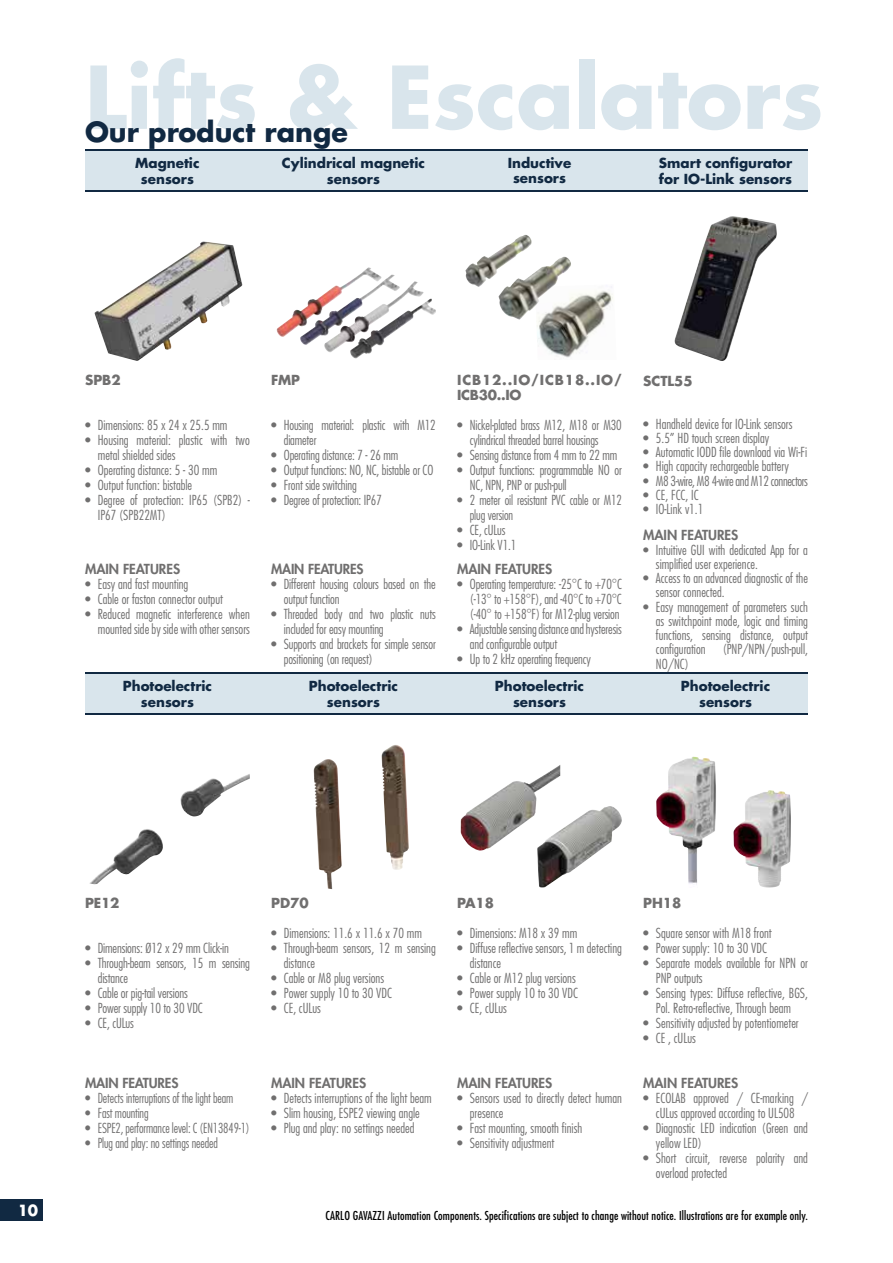
<style>
.page{position:relative;width:893px;height:1263px;background:#fff}
.page>*{position:absolute;margin:0;border:0;box-sizing:border-box;transform-origin:0 0}
.t1{font:700 84px "Futura Std";color:#d9e5ec}
.t2{font:700 27px "Futura Std";color:#112942}
.t3{font:700 15px "Futura Std";color:#fff}
.t4{font:300 condensed 13.5px/15px "Futura Std";color:#706f6f}
.t5{font:700 13.5px/16.2px "Futura Std";color:#112942;text-align:center}
.t6{font:300 condensed 13.5px "Futura Std";color:#706f6f;scale:.95 1}
.t7{font:800 13.5px "Futura Std";color:#706f6f}
.t8{font:300 condensed 13.5px "Futura Std";letter-spacing:-.03em;color:#706f6f}
.t9{font:700 13.5px "Futura Std";color:#706f6f}
.t10{font:700 13.5px/15px "Futura Std";letter-spacing:.06em;color:#706f6f}
.t11{font:condensed 12px "Futura Std";letter-spacing:.01em;color:#000}
</style>
<div class="page">
<div style="left:85px;top:149px;width:723px;height:42px;background:#d9e5ec"></div>
<hr style="left:85px;top:149px;width:723px;height:1px;background:#112942">
<hr style="left:85px;top:190px;width:723px;height:1px;background:#112942">
<div style="left:85px;top:672px;width:723px;height:42px;background:#d9e5ec"></div>
<hr style="left:85px;top:713px;width:723px;height:1px;background:#112942">
<hr style="left:85px;top:672px;width:723px;height:1px;background:#112942">
<div style="left:0;top:1199px;width:43px;height:21px;background:#112942"></div>
<img style="left:94px;top:241px;width:149px;height:120px">
<img style="left:89px;top:774px;width:161px;height:111px">
<img style="left:314px;top:759px;width:28px;height:130px">
<img style="left:382px;top:745px;width:27px;height:125px">
<img style="left:461px;top:765px;width:99px;height:86px">
<img style="left:537px;top:806px;width:85px;height:81px">
<img style="left:733px;top:791px;width:58px;height:97px">
<img style="left:656px;top:757px;width:60px;height:127px">
<img style="left:537px;top:286px;width:76px;height:72px">
<img style="left:498px;top:257px;width:73px;height:63px">
<img style="left:465px;top:235px;width:68px;height:52px">
<img style="left:674px;top:216px;width:103px;height:145px">
<h1 class="t1" style="left:85px;top:41px;width:740px">Lifts &amp; Escalators</h1>
<h2 class="t2" style="left:85px;top:114px;width:264px">Our product range</h2>
<p class="t5" style="left:135px;top:154px;width:66px">Magnetic sensors</p>
<p class="t5" style="left:282px;top:154px;width:144px">Cylindrical magnetic sensors</p>
<p class="t5" style="left:508px;top:155px;width:65px;line-height:15px">Inductive sensors</p>
<p class="t5" style="left:659px;top:155px;width:135px;text-align:left">Smart configurator for IO-Link sensors</p>
<p class="t9" style="left:85px;top:371px;width:37px">SPB2</p>
<p class="t4" style="left:85px;top:418px;width:144px">• Dimensions: 85 x 24 x 25.5 mm</p>
<p class="t4" style="left:98px;top:433px;width:154px;text-indent:-13px">• Housing material: plastic with two metal shielded sides</p>
<p class="t4" style="left:85px;top:463px;width:134px">• Operating distance: 5 - 30 mm</p>
<p class="t4" style="left:85px;top:478px;width:109px">• Output function: bistable</p>
<p class="t4" style="left:98px;top:493px;width:153px;text-indent:-13px">• Degree of protection: IP65 (SPB2) -<br>IP67 (SPB22MT)</p>
<p class="t7" style="left:85px;top:561px;width:97px">MAIN FEATURES</p>
<p class="t4" style="left:85px;top:577px;width:105px">• Easy and fast mounting</p>
<p class="t4" style="left:85px;top:592px;width:139px">• Cable or faston connector output</p>
<p class="t4" style="left:85px;top:607px;width:166px;text-align:right">• Reduced magnetic interference when mounted side by side with other sensors</p>
<p class="t5" style="left:123px;top:678px;width:91px">Photoelectric sensors</p>
<p class="t9" style="left:271px;top:371px;width:30px">FMP</p>
<p class="t4" style="left:284px;top:418px;width:154px;text-indent:-13px">• Housing material: plastic with M12 diameter</p>
<p class="t4" style="left:271px;top:448px;width:129px">• Operating distance: 7 - 26 mm</p>
<p class="t4" style="left:271px;top:463px;width:164px">• Output functions: NO, NC, bistable or CO</p>
<p class="t4" style="left:271px;top:478px;width:87px">• Front side switching</p>
<p class="t4" style="left:271px;top:493px;width:112px">• Degree of protection: IP67</p>
<p class="t7" style="left:271px;top:561px;width:94px">MAIN FEATURES</p>
<p class="t4" style="left:284px;top:577px;width:154px;text-indent:-13px">• Different housing colours based on the output function</p>
<p class="t4" style="left:284px;top:607px;width:154px;text-indent:-13px">• Threaded body and two plastic nuts included for easy mounting</p>
<p class="t4" style="left:284px;top:637px;width:154px;text-indent:-13px">• Supports and brackets for simple sensor positioning (on request)</p>
<p class="t5" style="left:309px;top:677px;width:91px">Photoelectric sensors</p>
<p class="t10" style="left:457px;top:373px;width:166px">ICB12..IO/ICB18..IO/<br>ICB30..IO</p>
<p class="t4" style="left:470px;top:418px;width:153px;text-indent:-13px">• Nickel-plated brass M12, M18 or M30 cylindrical threaded barrel housings</p>
<p class="t4" style="left:457px;top:448px;width:162px">• Sensing distance from 4 mm to 22 mm</p>
<p class="t4" style="left:470px;top:463px;width:154px;text-indent:-13px">• Output functions: programmable NO or<br>NC, NPN, PNP or push-pull</p>
<p class="t4" style="left:470px;top:493px;width:153px;text-indent:-13px">• 2 meter oil resistant PVC cable or M12 plug version</p>
<p class="t4" style="left:457px;top:523px;width:50px">• CE, cULus</p>
<p class="t4" style="left:457px;top:538px;width:61px">• IO-Link V1.1</p>
<p class="t7" style="left:457px;top:561px;width:97px">MAIN FEATURES</p>
<p class="t4" style="left:470px;top:577px;width:154px;text-align:justify;text-indent:-13px">• Operating temperature: -25°C to +70°C (-13° to +158°F), and -40°C to +70°C (-40° to +158°F) for M12-plug version</p>
<p class="t4" style="left:470px;top:622px;width:154px;text-indent:-13px">• Adjustable sensing distance and hysteresis and configurable output</p>
<p class="t4" style="left:457px;top:652px;width:135px">• Up to 2 kHz operating frequency</p>
<p class="t5" style="left:495px;top:677px;width:91px">Photoelectric sensors</p>
<p class="t9" style="left:643px;top:372px;width:51px">SCTL55</p>
<p class="t4" style="left:643px;top:416px;width:151px">• Handheld device for IO-Link sensors</p>
<p class="t4" style="left:643px;top:430px;width:128px">• 5.5” HD touch screen display</p>
<p class="t4" style="left:643px;top:445px;width:166px">• Automatic IODD file download via Wi-Fi</p>
<p class="t4" style="left:643px;top:459px;width:147px">• High capacity rechargeable battery</p>
<p class="t8" style="left:643px;top:473px;width:166px">• M8 3-wire, M8 4-wire and M12 connectors</p>
<p class="t4" style="left:643px;top:487px;width:57px">• CE, FCC, IC</p>
<p class="t4" style="left:643px;top:502px;width:62px">• IO-Link v1.1</p>
<p class="t7" style="left:643px;top:527px;width:97px">MAIN FEATURES</p>
<p class="t4" style="left:656px;top:542px;width:154px;line-height:14.2px;text-indent:-13px">• Intuitive GUI with dedicated App for a simplified user experience.</p>
<p class="t4" style="left:656px;top:571px;width:154px;line-height:14.2px;text-indent:-13px">• Access to an advanced diagnostic of the sensor connected.</p>
<p class="t4" style="left:656px;top:599px;width:153px;line-height:14.2px;text-align:justify;text-indent:-13px">• Easy management of parameters such as switchpoint mode, logic and timing functions, sensing distance, output configuration</p>
<p class="t4" style="left:723px;top:642px;width:87px">(PNP/NPN/push-pull,</p>
<p class="t4" style="left:656px;top:656px;width:35px">NO/NC)</p>
<p class="t5" style="left:681px;top:677px;width:91px">Photoelectric sensors</p>
<p class="t3" style="left:18px;top:1200px;width:22px">10</p>
<p class="t9" style="left:85px;top:894px;width:36px">PE12</p>
<p class="t4" style="left:85px;top:940px;width:145px">• Dimensions: Ø12 x 29 mm Click-in</p>
<p class="t4" style="left:98px;top:955px;width:154px;text-indent:-13px">• Through-beam sensors, 15 m sensing distance</p>
<p class="t4" style="left:85px;top:985px;width:104px">• Cable or pig-tail versions</p>
<p class="t4" style="left:85px;top:1000px;width:119px">• Power supply 10 to 30 VDC</p>
<p class="t4" style="left:85px;top:1015px;width:50px">• CE, cULus</p>
<p class="t7" style="left:85px;top:1074px;width:95px">MAIN FEATURES</p>
<p class="t6" style="left:85px;top:1090px;width:158px">• Detects interruptions of the light beam</p>
<p class="t6" style="left:85px;top:1105px;width:68px">• Fast mounting</p>
<p class="t6" style="left:85px;top:1120px;width:175px">• ESPE2, performance level: C (EN13849-1)</p>
<p class="t6" style="left:85px;top:1135px;width:141px">• Plug and play: no settings needed</p>
<p class="t9" style="left:271px;top:894px;width:39px">PD70</p>
<p class="t4" style="left:271px;top:926px;width:152px">• Dimensions: 11.6 x 11.6 x 70 mm</p>
<p class="t4" style="left:284px;top:941px;width:154px;text-indent:-13px">• Through-beam sensors, 12 m sensing distance</p>
<p class="t4" style="left:271px;top:971px;width:115px">• Cable or M8 plug versions</p>
<p class="t4" style="left:271px;top:986px;width:122px">• Power supply 10 to 30 VDC</p>
<p class="t4" style="left:271px;top:1001px;width:51px">• CE, cULus</p>
<p class="t7" style="left:271px;top:1075px;width:97px">MAIN FEATURES</p>
<p class="t4" style="left:271px;top:1091px;width:162px">• Detects interruptions of the light beam</p>
<p class="t4" style="left:271px;top:1106px;width:150px">• Slim housing, ESPE2 viewing angle</p>
<p class="t4" style="left:271px;top:1121px;width:145px">• Plug and play: no settings needed</p>
<p class="t9" style="left:457px;top:894px;width:38px">PA18</p>
<p class="t4" style="left:457px;top:926px;width:122px">• Dimensions: M18 x 39 mm</p>
<p class="t4" style="left:470px;top:941px;width:154px;text-indent:-13px">• Diffuse reflective sensors, 1 m detecting distance</p>
<p class="t4" style="left:457px;top:971px;width:120px">• Cable or M12 plug versions</p>
<p class="t4" style="left:457px;top:986px;width:122px">• Power supply 10 to 30 VDC</p>
<p class="t4" style="left:457px;top:1001px;width:51px">• CE, cULus</p>
<p class="t7" style="left:457px;top:1075px;width:97px">MAIN FEATURES</p>
<p class="t4" style="left:470px;top:1091px;width:154px;text-indent:-13px">• Sensors used to directly detect human presence</p>
<p class="t4" style="left:457px;top:1121px;width:127px">• Fast mounting, smooth finish</p>
<p class="t4" style="left:457px;top:1136px;width:99px">• Sensitivity adjustment</p>
<p class="t9" style="left:643px;top:894px;width:40px">PH18</p>
<p class="t4" style="left:643px;top:926px;width:130px">• Square sensor with M18 front</p>
<p class="t4" style="left:643px;top:941px;width:125px">• Power supply: 10 to 30 VDC</p>
<p class="t4" style="left:656px;top:956px;width:154px;text-indent:-13px">• Separate models available for NPN or<br>PNP outputs</p>
<p class="t4" style="left:643px;top:986px;width:166px;text-align:center">• Sensing types: Diffuse reflective, BGS,<br>Pol. Retro-reflective, Through beam</p>
<p class="t4" style="left:643px;top:1016px;width:157px">• Sensitivity adjusted by potentiometer</p>
<p class="t4" style="left:643px;top:1031px;width:54px">• CE , cULus</p>
<p class="t7" style="left:643px;top:1075px;width:97px">MAIN FEATURES</p>
<p class="t4" style="left:643px;top:1091px;width:166px;text-align:center">• ECOLAB approved / CE-marking / cULus approved according to UL508</p>
<p class="t4" style="left:656px;top:1121px;width:154px;text-indent:-13px">• Diagnostic LED indication (Green and yellow LED)</p>
<p class="t4" style="left:656px;top:1151px;width:154px;text-indent:-13px">• Short circuit, reverse polarity and overload protected</p>
<p class="t11" style="left:325px;top:1209px;width:484px">CARLO GAVAZZI Automation Components. Specifications are subject to change without notice. Illustrations are for example only.</p>
</div>
